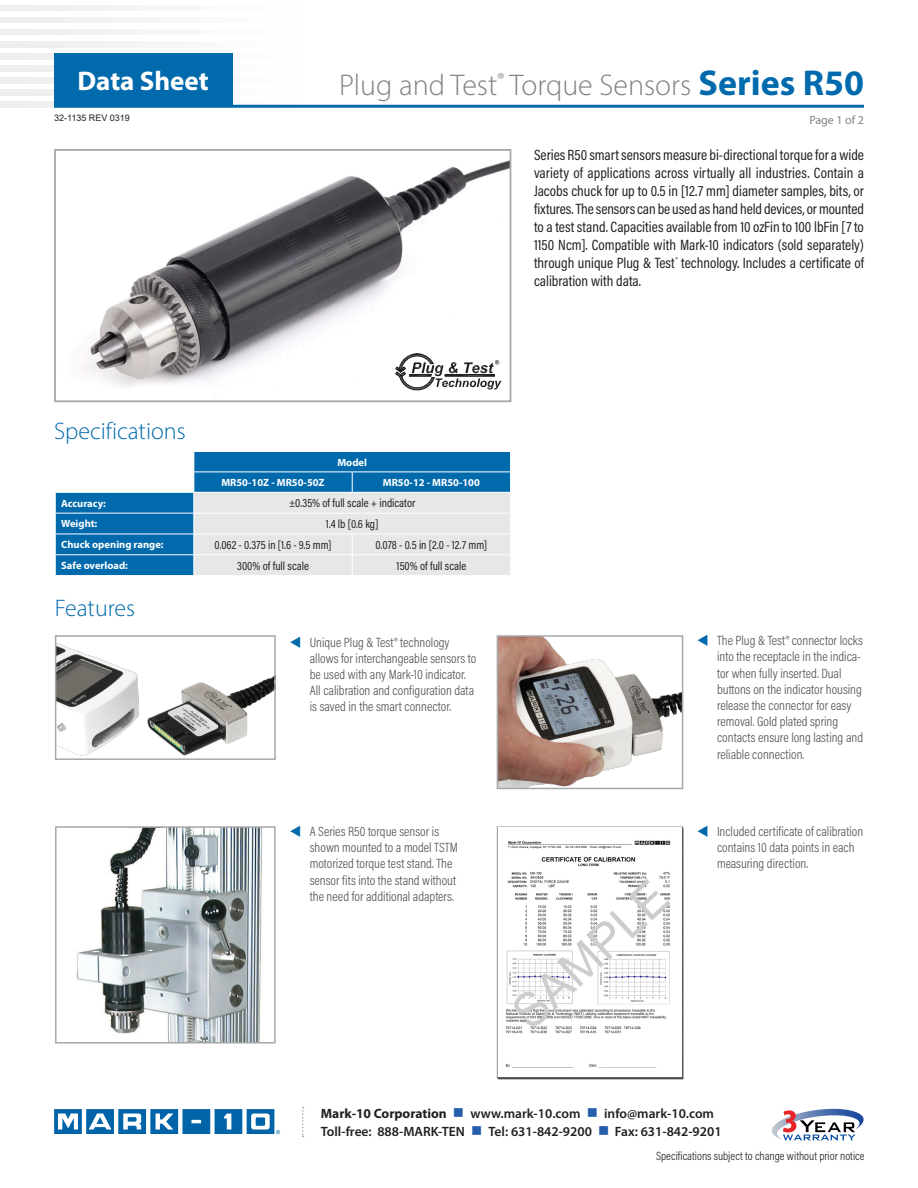
<style>
.page{position:relative;width:918px;height:1188px;background:#fff}
.page>*{position:absolute;margin:0;border:0;box-sizing:border-box;transform-origin:0 0}
.t1{font:300 30px "Myriad Pro";color:#808285}
.t2{font:700 27px "Myriad Pro";color:#fff}
.HEADER_2{font:300 24px "Myriad Pro";color:#006aad}
.heading_1{font:15px/18px "Acumin Pro Cond";color:#231f20;text-align:justify}
.t3{font:300 13.5px/16.2px "Acumin Pro Cond";color:#525252}
.t4{font:600 13.5px/18px "Myriad Pro";color:#231f20}
.t5{font:12px "Acumin Pro Cond";color:#231f20}
.t6{font:300 12px "Acumin Pro Cond";color:#231f20}
.PAGE_NUMBER{font:12px "Myriad Pro";color:#808285}
.t7{font:700 10.5px "Myriad Pro";color:#fff}
.REV{font:9px "Arial";color:#231f20}
.s1{font-weight:700;font-size:36px;color:#006aad}
.s2{font-weight:700}
.s3{color:#245eac}
</style>
<div class="page">
<img style="left:0;top:53px;width:233px;height:6px">
<img style="left:0;top:65px;width:233px;height:6px">
<img style="left:0;top:77px;width:233px;height:7px">
<img style="left:0;top:89px;width:233px;height:7px">
<img style="left:0;top:101px;width:311px;height:7px">
<svg style="left:302px;top:1107px;width:2px;height:30px"></svg>
<svg style="left:772px;top:1109px;width:92px;height:31px"></svg>
<svg style="left:54px;top:1109px;width:226px;height:25px"></svg>
<hr style="left:54px;top:105px;width:810px;height:3px;background:#006aad">
<div style="left:54px;top:53px;width:178px;height:54px;background:#006aad"></div>
<img style="left:83px;top:160px;width:425px;height:226px">
<div style="left:54px;top:149px;width:457px;height:253px;border:2px solid #a8a8a8"></div>
<svg style="left:55px;top:451px;width:456px;height:125px;background:#8bb7d3"></svg>
<hr style="left:194px;top:492px;width:158px;height:1px;background:#fff">
<hr style="left:352px;top:492px;width:159px;height:1px;background:#fff">
<img style="left:77px;top:829px;width:186px;height:212px">
<div style="left:55px;top:826px;width:221px;height:218px;border:2px solid #a8a8a8"></div>
<svg style="left:396px;top:354px;width:106px;height:37px"></svg>
<img style="left:500px;top:638px;width:180px;height:148px">
<div style="left:497px;top:635px;width:186px;height:154px;border:2px solid #a8a8a8"></div>
<img style="left:497px;top:826px;width:187px;height:253px">
<img style="left:58px;top:643px;width:215px;height:113px">
<div style="left:55px;top:635px;width:221px;height:125px;border:2px solid #a8a8a8"></div>
<h2 class="t2" style="left:78px;top:63px;width:133px">Data Sheet</h2>
<p class="REV" style="left:54px;top:112px;width:77px">32-1135 REV 0319</p>
<p class="t1" style="left:339px;top:67px;width:526px">Plug and Test<sup>®</sup> Torque Sensors <span class="s1">Series R50</span></p>
<p class="PAGE_NUMBER" style="left:809px;top:112px;width:56px">Page 1 of 2</p>
<p class="heading_1" style="left:534px;top:146px;width:332px">Series R50 smart sensors measure bi-directional torque for a wide variety of applications across virtually all industries. Contain a Jacobs chuck for up to 0.5 in [12.7 mm] diameter samples, bits, or fixtures. The sensors can be used as hand held devices, or mounted to a test stand. Capacities available from 10 ozFin to 100 lbFin [7 to 1150 Ncm]. Compatible with Mark-10 indicators (sold separately) through unique Plug &amp; Test<sup>®</sup> technology. Includes a certificate of calibration with data.</p>
<p class="HEADER_2" style="left:54px;top:417px;width:133px">Specifications</p>
<p class="t7" style="left:337px;top:455px;width:31px">Model</p>
<p class="t7" style="left:221px;top:476px;width:105px">MR50-10Z - MR50-50Z</p>
<p class="t7" style="left:383px;top:476px;width:99px">MR50-12 - MR50-100</p>
<p class="t7" style="left:61px;top:496px;width:46px">Accuracy:</p>
<p class="t5" style="left:289px;top:495px;width:128px">±0.35% of full scale + indicator</p>
<p class="t7" style="left:61px;top:517px;width:38px">Weight:</p>
<p class="t5" style="left:326px;top:516px;width:54px">1.4 lb [0.6 kg]</p>
<p class="t7" style="left:61px;top:538px;width:104px">Chuck opening range:</p>
<p class="t5" style="left:214px;top:537px;width:119px">0.062 - 0.375 in [1.6 - 9.5 mm]</p>
<p class="t5" style="left:376px;top:537px;width:113px">0.078 - 0.5 in [2.0 - 12.7 mm]</p>
<p class="t7" style="left:61px;top:559px;width:68px">Safe overload:</p>
<p class="t5" style="left:237px;top:558px;width:73px">300% of full scale</p>
<p class="t5" style="left:397px;top:558px;width:71px">150% of full scale</p>
<p class="HEADER_2" style="left:55px;top:594px;width:82px">Features</p>
<p class="t3" style="left:310px;top:634px;width:168px">Unique Plug &amp; Test® technology allows for interchangeable sensors to be used with any Mark-10 indicator.<br>All calibration and configuration data is saved in the smart connector.</p>
<p class="t3" style="left:717px;top:632px;width:148px">The Plug &amp; Test® connector locks into the receptacle in the indica&shy;tor when fully inserted. Dual buttons on the indicator housing release the connector for easy removal. Gold plated spring contacts ensure long lasting and reliable connection.</p>
<p class="t3" style="left:310px;top:823px;width:150px">A Series R50 torque sensor is shown mounted to a model TSTM motorized torque test stand. The sensor fits into the stand without the need for additional adapters.</p>
<p class="t3" style="left:717px;top:823px;width:148px">Included certificate of calibration contains 10 data points in each measuring direction.</p>
<p class="t4" style="left:321px;top:1104px;width:402px"><span class="s2">Mark-10 Corporation</span> <span class="s3">■</span> www.mark-10.com <span class="s3">■</span> info@mark-10.com<br>Toll-free: 888-MARK-TEN <span class="s3">■</span> Tel: 631-842-9200 <span class="s3">■</span> Fax: 631-842-9201</p>
<p class="t6" style="left:656px;top:1148px;width:210px">Specifications subject to change without prior notice</p>
</div>
